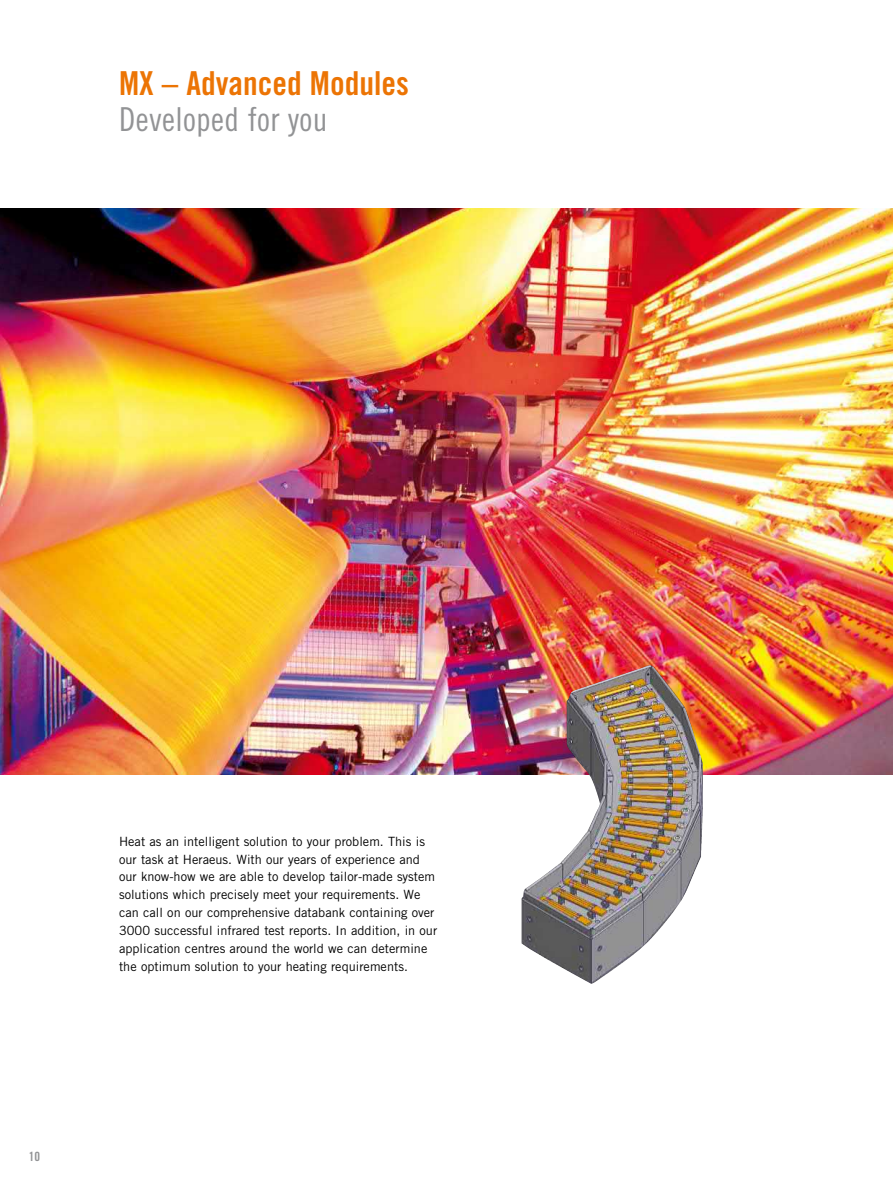
<style>
.page{position:relative;width:893px;height:1191px;background:#fff}
.page>*{position:absolute;margin:0;border:0;box-sizing:border-box;transform-origin:0 0}
.t1{font:33px "Trade Gothic LT Std Bd Cn 20";color:#ec7404}
.t2{font:33px "Trade Gothic LT Std Cn 18";letter-spacing:.01em;color:#929395}
.t3{font:12.75px/17.9px "Trade Gothic LT Std";color:#000}
.t4{font:12.75px "Trade Gothic LT Std Bd Cn 20";color:#929395}
</style>
<div class="page">
<img style="left:0;top:208px;width:893px;height:566px">
<img style="left:521px;top:665px;width:182px;height:318px">
<h1 class="t1" style="left:119px;top:63px;width:291px">MX – Advanced Modules</h1>
<h1 class="t2" style="left:119px;top:100px;width:210px">Developed for you</h1>
<p class="t4" style="left:29px;top:1148px;width:13px">10</p>
<p class="t3" style="left:119px;top:832px;width:320px">Heat as an intelligent solution to your problem. This is our task at Heraeus. With our years of experience and our know-how we are able to develop tailor-made system solutions which precisely meet your requirements. We can call on our comprehensive databank containing over 3000 successful infrared test reports. In addition, in our application centres around the world we can determine the optimum solution to your heating requirements.</p>
</div>
